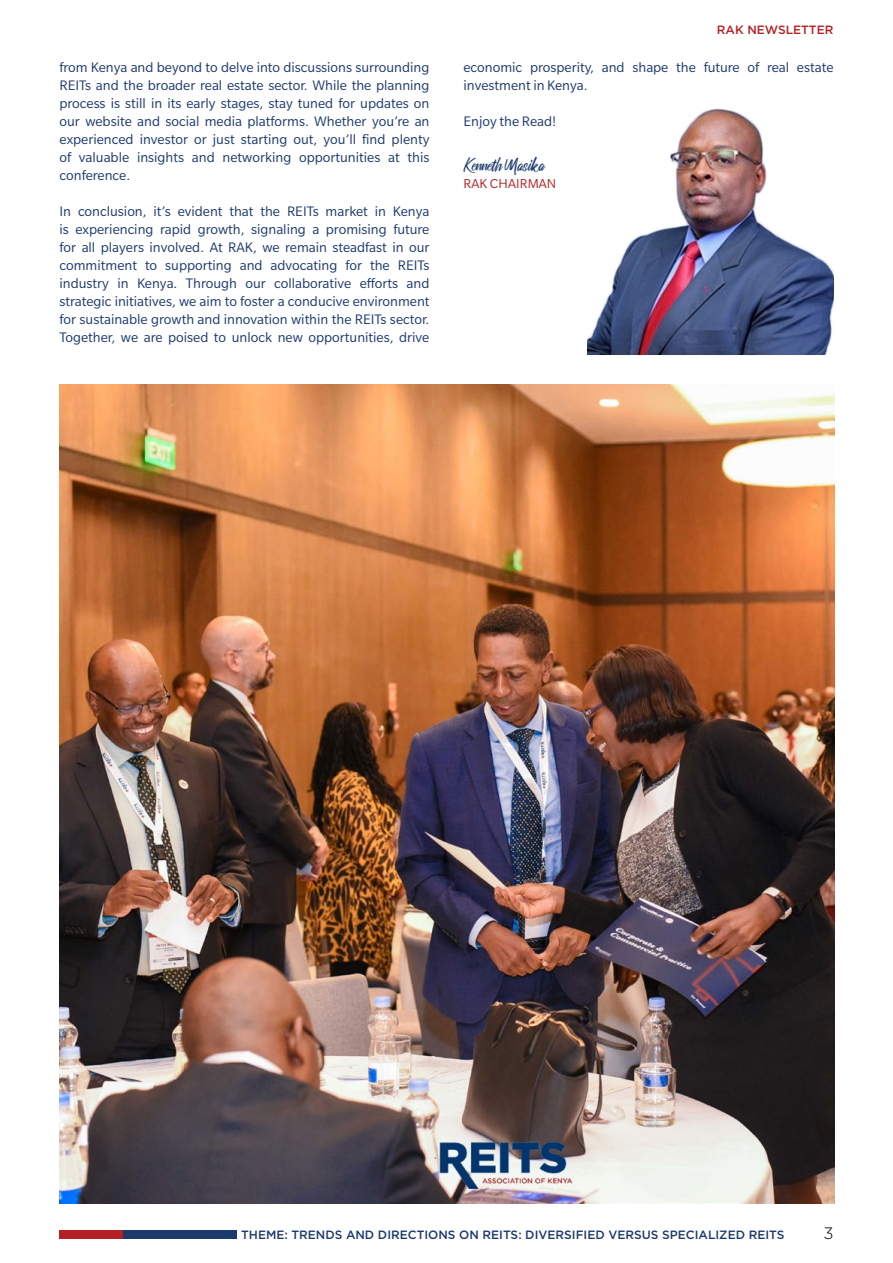
<style>
.page{position:relative;width:893px;height:1263px;background:#fff}
.page>*{position:absolute;margin:0;border:0;box-sizing:border-box;transform-origin:0 0}
.t1{font:22.5px "Rollete Qaku";color:#1d3a6d}
.t2{font:300 16.5px "Gotham";color:#000}
.t3{font:15px/18px "Slate Pro";color:#1d3a6d;text-align:justify}
.t4{font:14.1px "Slate Pro";letter-spacing:.01em;color:#b42024}
.t5{font:500 12px "Gotham";color:#1d3a6d}
.t6{font:500 12px "Gotham";color:#b42024}
</style>
<div class="page">
<div style="left:60px;top:1230px;width:63px;height:8px;background:#b42024"></div>
<div style="left:123px;top:1230px;width:113px;height:8px;background:#1d3a6d"></div>
<img style="left:587px;top:108px;width:247px;height:247px">
<img style="left:60px;top:385px;width:775px;height:818px">
<p class="t3" style="left:60px;top:58px;width:371px">from Kenya and beyond to delve into discussions surrounding REITs and the broader real estate sector. While the planning process is still in its early stages, stay tuned for updates on our website and social media platforms. Whether you’re an experienced investor or just starting out, you’ll find plenty of valuable insights and networking opportunities at this conference.</p>
<p class="t3" style="left:60px;top:202px;width:371px">In conclusion, it’s evident that the REITs market in Kenya is experiencing rapid growth, signaling a promising future for all players involved. At RAK, we remain steadfast in our commitment to supporting and advocating for the REITs industry in Kenya. Through our collaborative efforts and strategic initiatives, we aim to foster a conducive environment for sustainable growth and innovation within the REITs sector.<br>Together, we are poised to unlock new opportunities, drive</p>
<p class="t6" style="left:717px;top:22px;width:118px">RAK NEWSLETTER</p>
<p class="t3" style="left:463px;top:58px;width:371px">economic prosperity, and shape the future of real estate investment in Kenya.</p>
<p class="t3" style="left:463px;top:112px;width:94px">Enjoy the Read!</p>
<h1 class="t1" style="left:463px;top:150px;width:83px">Kenneth Masika</h1>
<p class="t4" style="left:464px;top:176px;width:94px">RAK CHAIRMAN</p>
<p class="t5" style="left:241px;top:1226px;width:545px">THEME: TRENDS AND DIRECTIONS ON REITS: DIVERSIFIED VERSUS SPECIALIZED REITS</p>
<p class="t2" style="left:823px;top:1222px;width:12px">3</p>
</div>
